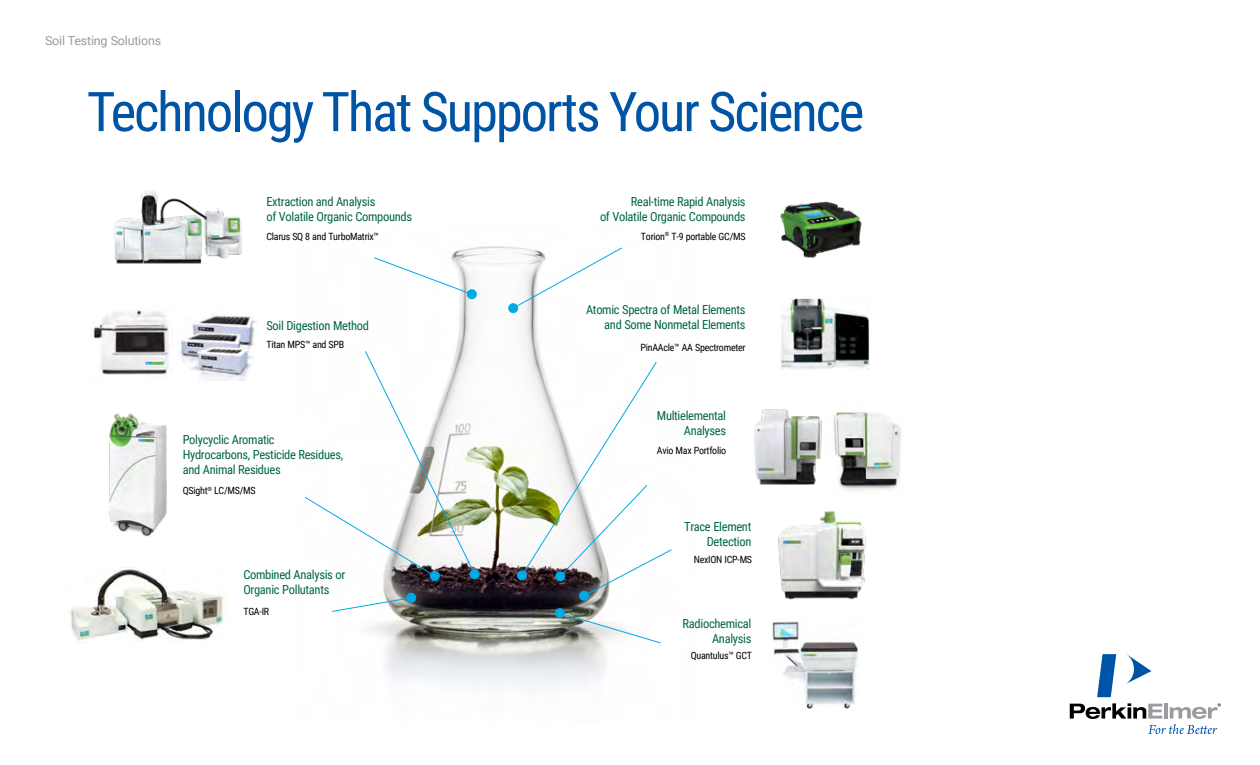
<style>
.page{position:relative;width:1260px;height:765px;background:#fff}
.page>*{position:absolute;margin:0;border:0;box-sizing:border-box;transform-origin:0 0}
.t1{font:54.75px "Roboto Condensed";letter-spacing:-.04em;color:#0054a6}
.t2{font:12.5px/15px "Roboto Condensed";letter-spacing:-.025em;color:#00673e;text-align:right}
.t3{font:12.5px "Roboto";letter-spacing:-.015em;color:#999b9e}
.t4{font:10px "Roboto Condensed";letter-spacing:-.025em;color:#000}
</style>
<div class="page">
<svg style="left:1127px;top:654px;width:24px;height:30px"></svg>
<svg style="left:1097px;top:654px;width:19px;height:43px"></svg>
<svg style="left:1070px;top:703px;width:151px;height:31px"></svg>
<img style="left:367px;top:246px;width:241px;height:443px">
<img style="left:114px;top:190px;width:128px;height:74px">
<img style="left:93px;top:310px;width:79px;height:65px">
<img style="left:109px;top:413px;width:58px;height:124px">
<img style="left:778px;top:511px;width:88px;height:89px">
<img style="left:772px;top:621px;width:88px;height:88px">
<img style="left:754px;top:409px;width:68px;height:76px">
<img style="left:833px;top:411px;width:69px;height:80px">
<img style="left:781px;top:298px;width:89px;height:72px">
<img style="left:780px;top:201px;width:82px;height:57px">
<img style="left:70px;top:567px;width:156px;height:76px">
<img style="left:177px;top:314px;width:80px;height:67px">
<svg style="left:512px;top:247px;width:110px;height:62px"></svg>
<div style="left:508px;top:303px;width:10px;height:10px;background:#00aae7;border-radius:50%"></div>
<svg style="left:374px;top:257px;width:99px;height:38px"></svg>
<div style="left:467px;top:289px;width:10px;height:10px;background:#00aae7;border-radius:50%"></div>
<svg style="left:470px;top:569px;width:10px;height:10px"></svg>
<svg style="left:305px;top:350px;width:170px;height:227px"></svg>
<div style="left:430px;top:571px;width:10px;height:10px;background:#00aae7;border-radius:50%"></div>
<svg style="left:332px;top:597px;width:80px;height:15px"></svg>
<div style="left:406px;top:593px;width:10px;height:10px;background:#00aae7;border-radius:50%"></div>
<svg style="left:517px;top:570px;width:10px;height:10px"></svg>
<svg style="left:521px;top:361px;width:151px;height:236px"></svg>
<div style="left:579px;top:591px;width:10px;height:10px;background:#00aae7;border-radius:50%"></div>
<svg style="left:559px;top:612px;width:102px;height:32px"></svg>
<div style="left:555px;top:608px;width:10px;height:10px;background:#00aae7;border-radius:50%"></div>
<p class="t3" style="left:45px;top:32px;width:118px">Soil Testing Solutions</p>
<h1 class="t1" style="left:87px;top:73px;width:779px">Technology That Supports Your Science</h1>
<p class="t2" style="left:266px;top:194px;width:147px;text-align:left">Extraction and Analysis<br>of Volatile Organic Compounds</p>
<p class="t2" style="left:600px;top:194px;width:147px">Real-time Rapid Analysis<br>of Volatile Organic Compounds</p>
<p class="t4" style="left:266px;top:229px;width:114px">Clarus SQ 8 and TurboMatrix™</p>
<p class="t4" style="left:641px;top:229px;width:106px">Torion<sup>®</sup> T-9 portable GC/MS</p>
<p class="t2" style="left:266px;top:318px;width:104px">Soil Digestion Method</p>
<p class="t4" style="left:266px;top:337px;width:79px">Titan MPS™ and SPB</p>
<p class="t2" style="left:183px;top:431px;width:162px;text-align:left">Polycyclic Aromatic<br>Hydrocarbons, Pesticide Residues, and Animal Residues</p>
<p class="t4" style="left:183px;top:483px;width:74px">QSight<sup>®</sup> LC/MS/MS</p>
<p class="t2" style="left:243px;top:567px;width:103px;text-align:left">Combined Analysis or<br>Organic Pollutants</p>
<p class="t4" style="left:243px;top:604px;width:27px">TGA-IR</p>
<p class="t2" style="left:586px;top:301px;width:161px">Atomic Spectra of Metal Elements and Some Nonmetal Elements</p>
<p class="t4" style="left:641px;top:340px;width:107px">PinAAcle™ AA Spectrometer</p>
<p class="t2" style="left:657px;top:408px;width:71px">Multielemental<br>Analyses</p>
<p class="t4" style="left:657px;top:443px;width:71px">Avio Max Portfolio</p>
<p class="t2" style="left:684px;top:518px;width:69px">Trace Element<br>Detection</p>
<p class="t4" style="left:694px;top:552px;width:60px">NexION ICP-MS</p>
<p class="t2" style="left:683px;top:615px;width:70px">Radiochemical<br>Analysis</p>
<p class="t4" style="left:691px;top:648px;width:63px">Quantulus™ GCT</p>
</div>
